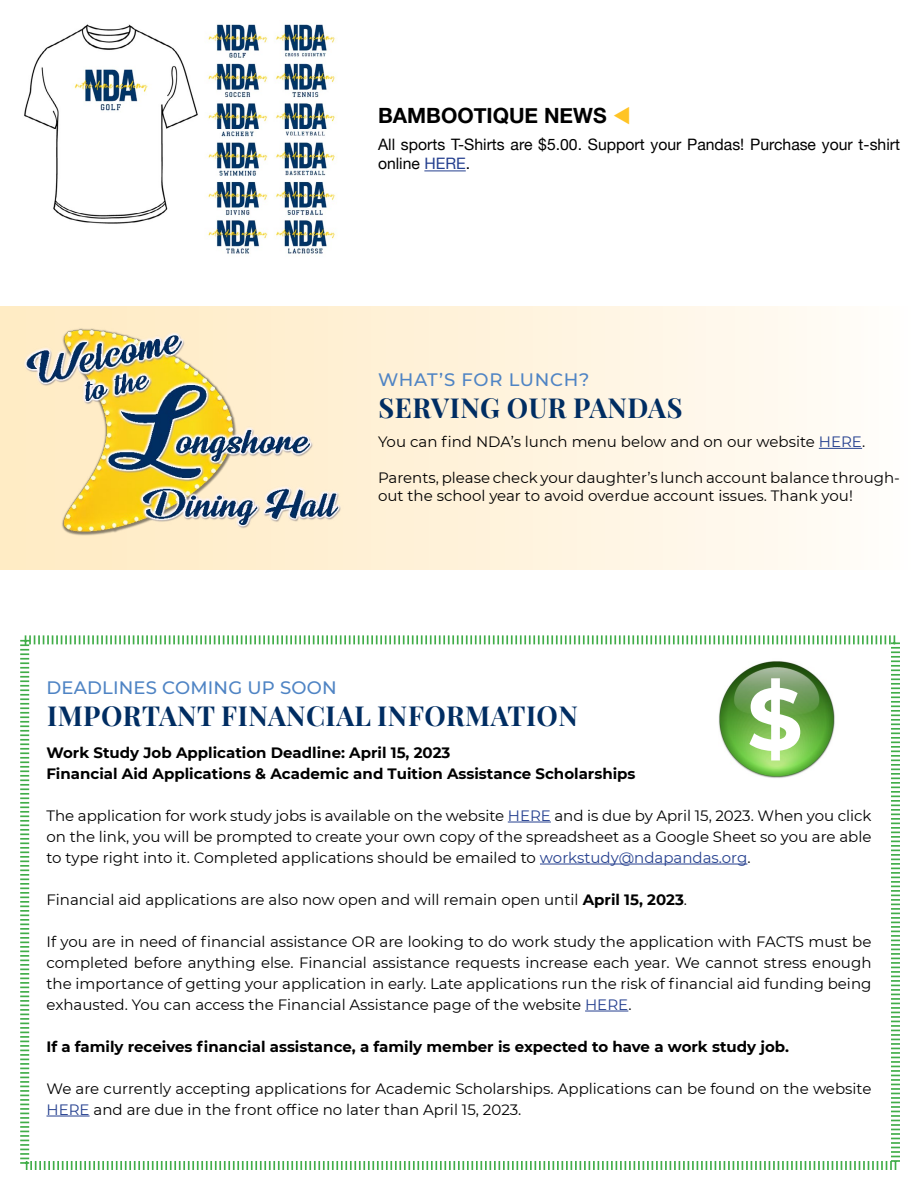
<style>
.page{position:relative;width:918px;height:1188px;background:#fff}
.page>*{position:absolute;margin:0;border:0;box-sizing:border-box;transform-origin:0 0}
.t1{font:700 87.45px "Montserrat";color:#fff}
.t2{font:27px "Playfair Display";letter-spacing:.02em;color:#002d62}
.t3{font:700 21px "Helvetica Neue";color:#000}
.t4{font:500 18px "Montserrat";letter-spacing:.01em;color:#4f84c4}
.t5{font:500 18px "Montserrat";letter-spacing:.04em;color:#4f84c4}
.t6{font:15.75px/18.9px "Helvetica Neue";color:#000}
.t7{font:15px/21px "Montserrat";color:#000}
.t8{font:700 15px/21px "Montserrat";color:#000}
.s1{color:#ffc425}
.s2{color:#25408f}
.s3{font-weight:700}
</style>
<div class="page">
<svg style="left:20px;top:635px;width:880px;height:535px"></svg>
<div style="left:0;top:306px;width:918px;height:264px;background:linear-gradient(to right,#ffeac0,#fffcf8)"></div>
<hr style="left:819px;top:448px;width:43px;height:1px;background:#25408f">
<img style="left:20px;top:323px;width:323px;height:229px">
<hr style="left:424px;top:171px;width:42px;height:1px;background:#25408f">
<hr style="left:508px;top:822px;width:43px;height:1px;background:#25408f">
<hr style="left:540px;top:864px;width:207px;height:1px;background:#25408f">
<hr style="left:585px;top:1011px;width:43px;height:1px;background:#25408f">
<hr style="left:46px;top:1116px;width:44px;height:1px;background:#25408f">
<img style="left:24px;top:24px;width:312px;height:230px">
<img style="left:714px;top:657px;width:125px;height:123px">
<h3 class="t3" style="left:378px;top:99px;width:254px">BAMBOOTIQUE NEWS <span class="s1">▼</span></h3>
<p class="t6" style="left:378px;top:136px;width:524px">All sports T-Shirts are $5.00. Support your Pandas! Purchase your t-shirt online <span class="s2">HERE</span>.</p>
<p class="t5" style="left:378px;top:367px;width:213px">WHAT’S FOR LUNCH?</p>
<h2 class="t2" style="left:379px;top:387px;width:305px">SERVING OUR PANDAS</h2>
<p class="t7" style="left:378px;top:431px;width:489px">You can find NDA’s lunch menu below and on our website <span class="s2">HERE</span>.</p>
<p class="t7" style="left:378px;top:468px;width:523px;line-height:18px">Parents, please check your daughter’s lunch account balance through&shy;out the school year to avoid overdue account issues. Thank you!</p>
<h1 class="t1" style="left:747px;top:656px;width:57px">$</h1>
<p class="t4" style="left:46px;top:675px;width:292px">DEADLINES COMING UP SOON</p>
<h2 class="t2" style="left:47px;top:695px;width:532px">IMPORTANT FINANCIAL INFORMATION</h2>
<p class="t8" style="left:46px;top:741px;width:591px">Work Study Job Application Deadline: April 15, 2023<br>Financial Aid Applications &amp; Academic and Tuition Assistance Scholarships</p>
<p class="t7" style="left:46px;top:805px;width:827px;text-align:justify">The application for work study jobs is available on the website <span class="s2">HERE</span> and is due by April 15, 2023. When you click on the link, you will be prompted to create your own copy of the spreadsheet as a Google Sheet so you are able to type right into it. Completed applications should be emailed to <span class="s2">workstudy@ndapandas.org</span>.</p>
<p class="t7" style="left:46px;top:889px;width:642px">Financial aid applications are also now open and will remain open until <span class="s3">April 15, 2023</span>.</p>
<p class="t7" style="left:46px;top:931px;width:827px;text-align:justify">If you are in need of financial assistance OR are looking to do work study the application with FACTS must be completed before anything else. Financial assistance requests increase each year. We cannot stress enough the importance of getting your application in early. Late applications run the risk of financial aid funding being exhausted. You can access the Financial Assistance page of the website <span class="s2">HERE</span>.</p>
<p class="t8" style="left:46px;top:1035px;width:744px">If a family receives financial assistance, a family member is expected to have a work study job.</p>
<p class="t7" style="left:46px;top:1078px;width:826px">We are currently accepting applications for Academic Scholarships. Applications can be found on the website<br><span class="s2">HERE</span> and are due in the front office no later than April 15, 2023.</p>
</div>
